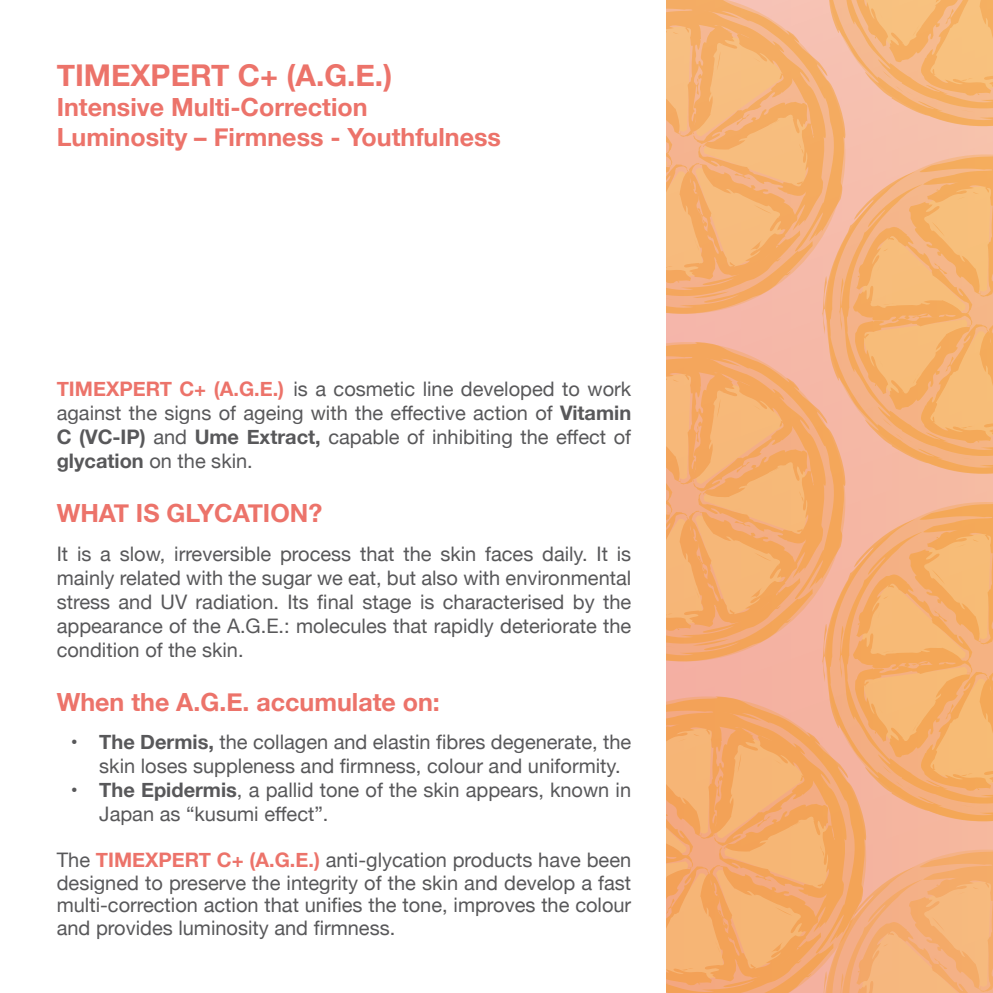
<style>
.page{position:relative;width:993px;height:993px;background:#fff}
.page>*{position:absolute;margin:0;border:0;box-sizing:border-box;transform-origin:0 0}
.t1{font:700 30px "Helvetica Neue";color:#ec736a}
.t2{font:700 25px/30px "Helvetica Neue";color:#ec736a}
.t3{font:20px/24px "Helvetica Neue";color:#58585a;text-align:justify}
.t4{font:700 20px "Helvetica Neue";color:#ec736a}
.s1{font-weight:700;color:#ec736a}
.s2{font-weight:700}
.s3{font-weight:400;color:#58585a}
</style>
<div class="page">
<svg style="left:666px;top:0;width:327px;height:992px"></svg>
<h1 class="t1" style="left:57px;top:52px;width:20px">TIME</h1>
<h1 class="t1" style="left:131px;top:52px;width:60px">XPERT</h1>
<h1 class="t1" style="left:238px;top:52px;width:156px">C+ (A.G.E.)</h1>
<p class="t2" style="left:57px;top:93px;width:445px">Intensive Multi-Correction<br>Luminosity – Firmness - Youthfulness</p>
<p class="t3" style="left:57px;top:378px;width:576px;text-indent:123px"><span class="s1">C+ (A.G.E.)</span> is a cosmetic line developed to work against the signs of ageing with the effective action of <span class="s2">Vitamin C (VC-IP)</span> and <span class="s2">Ume Extract,</span> capable of inhibiting the effect of <span class="s2">glycation</span> on the skin.</p>
<p class="t2" style="left:57px;top:499px;width:207px">WHAT IS GLYCATION</p>
<p class="t2" style="left:308px;top:499px;width:15px">?</p>
<p class="t3" style="left:57px;top:542px;width:576px">It is a slow, irreversible process that the skin faces daily. It is mainly related with the sugar we eat, but also with environmental stress and UV radiation. Its final stage is characterised by the appearance of the A.G.E.: molecules that rapidly deteriorate the condition of the skin.</p>
<p class="t2" style="left:57px;top:687px;width:384px">When the A.G.E. accumulate on:</p>
<p class="t3" style="left:99px;top:730px;width:533px;text-indent:-28px"><span class="s2">• The Dermis,</span> the collagen and elastin fibres degenerate, the skin loses suppleness and firmness, colour and uniformity.</p>
<p class="t3" style="left:99px;top:778px;width:533px;text-indent:-28px"><span class="s2">• The Epidermis</span>, a pallid tone of the skin appears, known in<br>Japan as “kusumi effect”.</p>
<p class="t4" style="left:57px;top:844px;width:53px"><span class="s3">The</span> TIME</p>
<p class="t4" style="left:145px;top:844px;width:41px">XPERT</p>
<p class="t4" style="left:57px;top:373px;width:14px">TIME</p>
<p class="t4" style="left:106px;top:373px;width:41px">XPERT</p>
<p class="t3" style="left:57px;top:849px;width:576px;line-height:22.5px;text-indent:160px"><span class="s1">C+ (A.G.E.)</span> anti-glycation products have been designed to preserve the integrity of the skin and develop a fast multi-correction action that unifies the tone, improves the colour and provides luminosity and firmness.</p>
</div>
